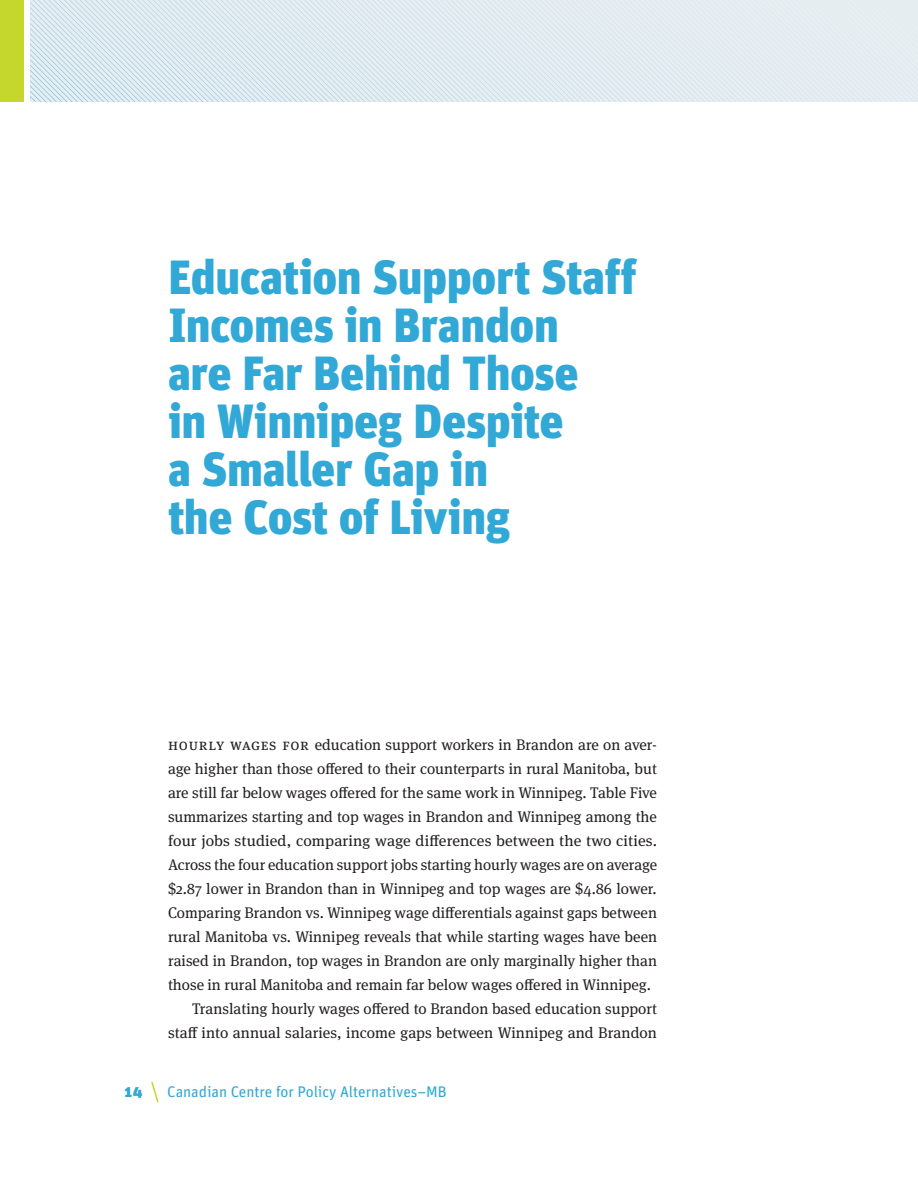
<style>
.page{position:relative;width:918px;height:1188px;background:#fff}
.page>*{position:absolute;margin:0;border:0;box-sizing:border-box;transform-origin:0 0}
.Chapter_title{font:900 48px/48px "Unit";letter-spacing:-.01em;color:#31a8d5}
.Body_text__chapter_opening{font:15.3px/24px "Meta Serif OT";color:#231f20;text-align:justify}
.Body_text{font:15.3px/24px "Meta Serif OT";color:#231f20;text-align:right}
.t1{font:15.3px "Unit";letter-spacing:-.005em;color:#31a8d5}
.t2{font:900 15.3px "Unit";color:#31a8d5}
</style>
<div class="page">
<svg style="left:151px;top:1081px;width:8px;height:22px"></svg>
<div style="left:0;top:0;width:24px;height:102px;background:#c5d62d"></div>
<svg style="left:30px;top:0;width:888px;height:102px;background:#dfeaef"></svg>
<p class="Chapter_title" style="left:168px;top:252px;width:470px">Education Support Staff<br>Incomes in Brandon<br>are Far Behind Those<br>in Winnipeg Despite<br>a Smaller Gap in<br>the Cost of Living</p>
<p class="Body_text__chapter_opening" style="left:168px;top:733px;width:491px">Hourly wages for education support workers in Brandon are on aver&shy;age higher than those offered to their counterparts in rural Manitoba, but are still far below wages offered for the same work in Winnipeg. Table Five summarizes starting and top wages in Brandon and Winnipeg among the four jobs studied, comparing wage differences between the two cities.<br>Across the four education support jobs starting hourly wages are on average $2.87 lower in Brandon than in Winnipeg and top wages are $4.86 lower.<br>Comparing Brandon vs. Winnipeg wage differentials against gaps between rural Manitoba vs. Winnipeg reveals that while starting wages have been raised in Brandon, top wages in Brandon are only marginally higher than those in rural Manitoba and remain far below wages offered in Winnipeg.</p>
<p class="Body_text" style="left:168px;top:997px;width:491px">Translating hourly wages offered to Brandon based education support staff into annual salaries, income gaps between Winnipeg and Brandon</p>
<p class="t2" style="left:124px;top:1082px;width:20px">14</p>
<p class="t1" style="left:167px;top:1083px;width:281px">Canadian Centre for Policy Alternatives–MB</p>
</div>
